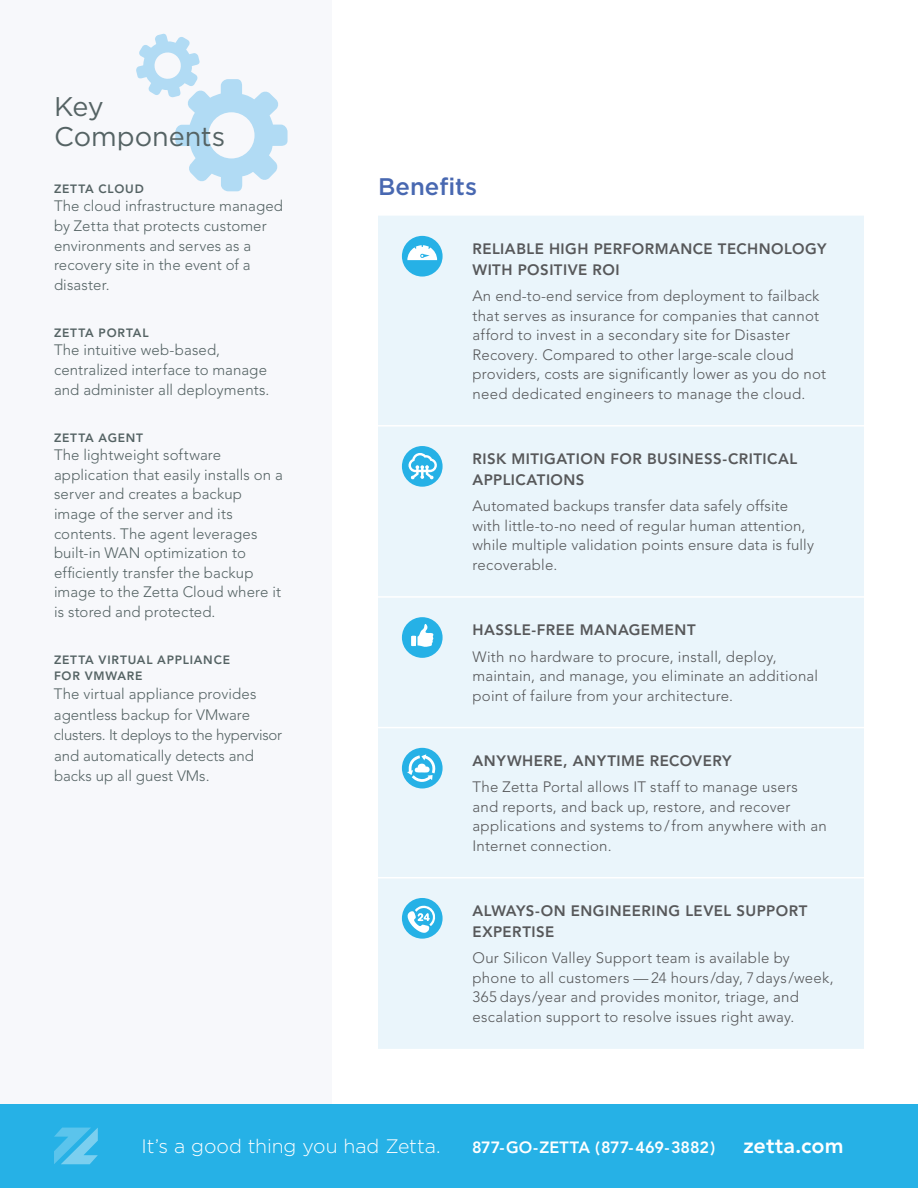
<style>
.page{position:relative;width:918px;height:1188px;background:#fff}
.page>*{position:absolute;margin:0;border:0;box-sizing:border-box;transform-origin:0 0}
.Side_Bar_List{font:27px/30px "Gotham";letter-spacing:-.005em;color:#556364}
.Body_Text{font:500 24px "Gotham";color:#4868b1}
.t1{font:800 21.6px "Avenir";letter-spacing:.005em;color:#fff}
.t2{font:300 19.5px "Gotham";letter-spacing:-.005em;color:#fff}
.t3{font:800 16.2px "Avenir";letter-spacing:-.005em;color:#fff}
.Table_BodyText{font:300 15px/19.5px "Avenir";letter-spacing:.015em;color:#57585a}
.Side_Bar_List-2{font:300 15px/19.6px "Avenir";letter-spacing:.005em;color:#556364}
.Table_BodyText-2{font:800 15px/21px "Avenir";letter-spacing:.03em;color:#57585a}
.Side_Bar_List-3{font:800 12px/16.5px "Avenir";letter-spacing:.065em;color:#556364}
.s1{font-family:"Avenir LT Std"}
</style>
<div class="page">
<div style="left:0;top:0;width:332px;height:1104px;background:#f7f8fb"></div>
<div style="left:0;top:1104px;width:918px;height:84px;background:#26b1e6"></div>
<svg style="left:54px;top:1128px;width:44px;height:36px"></svg>
<div style="left:378px;top:216px;width:486px;height:833px;background:#eaf5fb"></div>
<hr style="left:378px;top:425px;width:81px;height:2px;background:#fff">
<hr style="left:459px;top:425px;width:405px;height:2px;background:#fff">
<hr style="left:378px;top:596px;width:81px;height:2px;background:#fff">
<hr style="left:459px;top:596px;width:405px;height:2px;background:#fff">
<hr style="left:378px;top:727px;width:81px;height:1px;background:#fff">
<hr style="left:459px;top:727px;width:405px;height:1px;background:#fff">
<hr style="left:378px;top:877px;width:81px;height:1px;background:#fff">
<hr style="left:459px;top:877px;width:405px;height:1px;background:#fff">
<div style="left:402px;top:236px;width:41px;height:41px;background:#26b1e6;border-radius:50%"></div>
<svg style="left:407px;top:245px;width:30px;height:15px"></svg>
<div style="left:402px;top:446px;width:41px;height:41px;background:#26b1e6;border-radius:50%"></div>
<svg style="left:409px;top:453px;width:28px;height:27px"></svg>
<div style="left:402px;top:617px;width:41px;height:41px;background:#26b1e6;border-radius:50%"></div>
<svg style="left:411px;top:624px;width:23px;height:23px"></svg>
<div style="left:402px;top:748px;width:41px;height:40px;background:#26b1e6;border-radius:50%"></div>
<svg style="left:407px;top:754px;width:29px;height:28px"></svg>
<div style="left:402px;top:898px;width:41px;height:41px;background:#26b1e6;border-radius:50%"></div>
<svg style="left:407px;top:905px;width:29px;height:28px"></svg>
<svg style="left:136px;top:33px;width:152px;height:158px"></svg>
<p class="Side_Bar_List" style="left:54px;top:91px;width:173px">Key<br>Components</p>
<p class="Side_Bar_List-3" style="left:54px;top:180px;width:91px">ZETTA CLOUD</p>
<p class="Side_Bar_List-2" style="left:54px;top:196px;width:231px">The cloud infrastructure managed by Zetta that protects customer environments and serves as a recovery site in the event of a disaster.</p>
<p class="Side_Bar_List-3" style="left:54px;top:324px;width:96px">ZETTA PORTAL</p>
<p class="Side_Bar_List-2" style="left:54px;top:340px;width:217px">The intuitive web-based, centralized interface to manage and administer all deployments.</p>
<p class="Side_Bar_List-3" style="left:54px;top:429px;width:91px">ZETTA AGENT</p>
<p class="Side_Bar_List-2" style="left:54px;top:445px;width:230px">The lightweight software application that easily installs on a server and creates a backup image of the server and its contents. The agent leverages built-in WAN optimization to efficiently transfer the backup image to the Zetta Cloud where it is stored and protected.</p>
<p class="Side_Bar_List-3" style="left:54px;top:651px;width:178px">ZETTA VIRTUAL APPLIANCE<br>FOR VMWARE</p>
<p class="Side_Bar_List-2" style="left:54px;top:684px;width:230px;line-height:20.5px">The virtual appliance provides agentless backup for VMware clusters. It <span class="s1">deploys to</span> the hypervisor and automatically detects and backs up all guest VMs.</p>
<p class="Body_Text" style="left:378px;top:171px;width:101px">Benefits</p>
<p class="Table_BodyText-2" style="left:472px;top:238px;width:356px">RELIABLE HIGH PERFORMANCE TECHNOLOGY<br>WITH POSITIVE ROI</p>
<p class="Table_BodyText" style="left:472px;top:286px;width:355px">An end-to-end service from deployment to <span class="s1">f</span>ailback that serves as insurance for companies that cannot afford to invest in a secondary site for Disaster Recovery. Compared to other large-scale cloud providers, cost<span class="s1">s are significantly lower</span> as you do not need dedicated engineers to manage the cloud.</p>
<p class="Table_BodyText-2" style="left:472px;top:448px;width:326px">RISK MITIGATION FOR BUSINESS-CRITICAL<br>APPLICATIONS</p>
<p class="Table_BodyText" style="left:472px;top:496px;width:343px">Automated backups transfer data safely offsite with little-to-no need of regular human <span class="s1">attention</span>, while multiple validation points ensure data is fully recoverable.</p>
<p class="Table_BodyText-2" style="left:472px;top:620px;width:225px">HASSLE-FREE MANAGEMENT</p>
<p class="Table_BodyText" style="left:472px;top:647px;width:347px">With no hardware to procure, install, deploy, maintain, and manage, you eliminate an additional point of failure from your architecture.</p>
<p class="Table_BodyText-2" style="left:472px;top:750px;width:261px">ANYWHERE, ANYTIME RECOVERY</p>
<p class="Table_BodyText" style="left:472px;top:777px;width:356px">The Zetta Portal allows IT staff to manage users and reports, and back up, restore, and recover applications and systems to/from anywhere with an Internet connection.</p>
<p class="Table_BodyText-2" style="left:472px;top:900px;width:337px">ALWAYS-ON ENGINEERING LEVEL SUPPORT<br>EXPERTISE</p>
<p class="Table_BodyText" style="left:472px;top:948px;width:363px">Our Silicon Valley Support team is available by phone to all customers — 24 hours/day, 7 days/week, 365 days/year and provides monitor, triage, and escalation support to resolve issues right away.</p>
<h3 class="t2" style="left:141px;top:1134px;width:301px">It’s a good thing you had Zetta.</h3>
<p class="t3" style="left:472px;top:1138px;width:245px">877-GO-ZETTA (877-469-3882)</p>
<h3 class="t1" style="left:743px;top:1133px;width:102px">zetta.com</h3>
</div>
